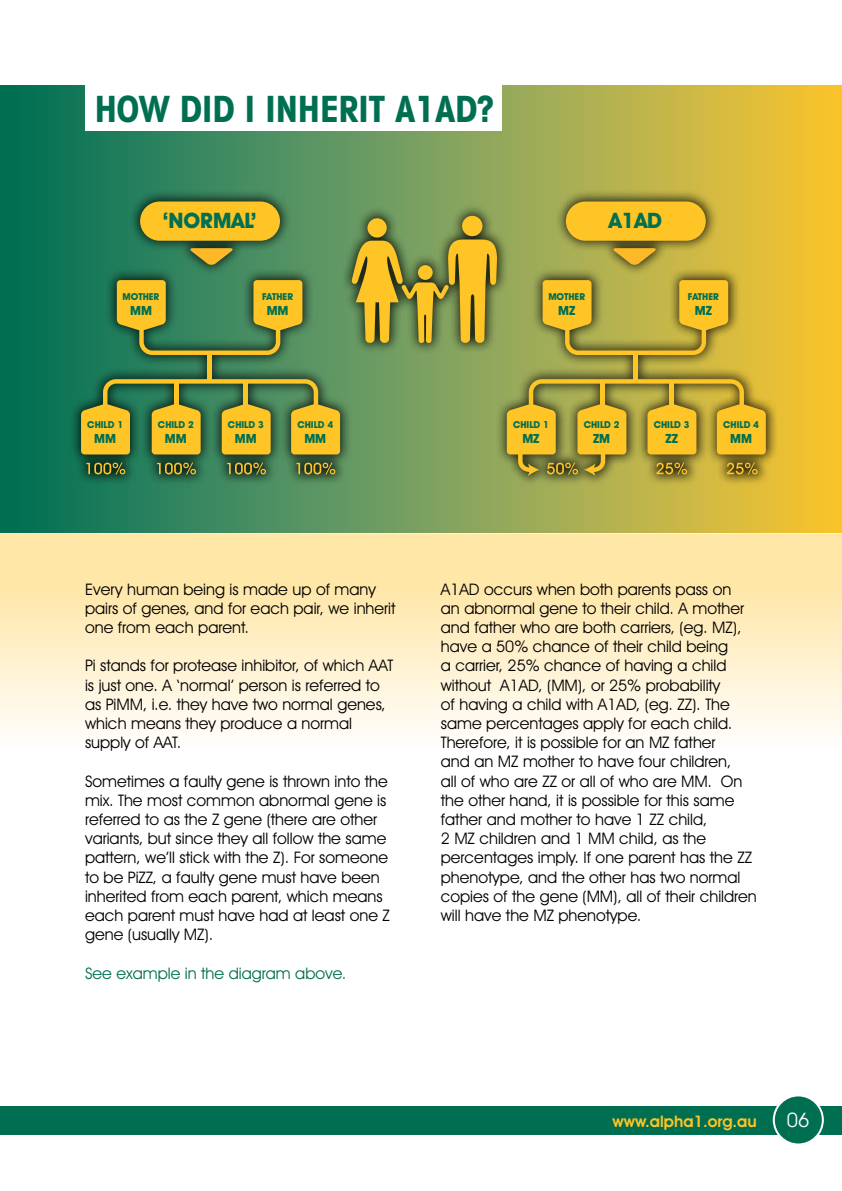
<style>
.page{position:relative;width:842px;height:1191px;background:#fff}
.page>*{position:absolute;margin:0;border:0;box-sizing:border-box;transform-origin:0 0}
.t1{font:700 condensed 36px "Avant Garde IT Cby BT";color:#006f51}
.t2{font:700 21.4px "Avant Garde IT Cby BT";color:#006f53}
.t3{font:20px "Avant Garde IT Cby BT";color:#fff}
.t4{font:16px/19.2px "Avant Garde IT Cby BT";color:#000}
.t5{font:16px "Avant Garde IT Cby BT";color:#006f51}
.t6{font:600 16px "Avant Garde IT Cby BT";color:#ffc425}
.t7{font:700 12.8px "Avant Garde IT Cby BT";color:#006f53}
.t8{font:700 9.6px "Avant Garde IT Cby BT";color:#006f53}
</style>
<div class="page">
<div style="left:0;top:533px;width:842px;height:214px;background:linear-gradient(to bottom,#ffe298,#fffcf8)"></div>
<svg style="left:0;top:85px;width:842px;height:448px;background:#7f9d4e"></svg>
<div style="left:85px;top:0;width:417px;height:130px;background:#fff"></div>
<div style="left:0;top:1106px;width:842px;height:28px;background:#006f51"></div>
<div style="left:69px;top:189px;width:709px;height:298px;background:#000;opacity:.75"></div>
<div style="left:140px;top:201px;width:140px;height:40px;background:#ffc425;border-radius:20px"></div>
<div style="left:367px;top:218px;width:20px;height:19px;background:#ffc425;border-radius:50%"></div>
<div style="left:462px;top:216px;width:20px;height:20px;background:#ffc425;border-radius:50%"></div>
<svg style="left:352px;top:239px;width:145px;height:104px;background:#a89a35"></svg>
<div style="left:418px;top:265px;width:15px;height:15px;background:#ffc425;border-radius:50%"></div>
<svg style="left:86px;top:462px;width:39px;height:12px"></svg>
<svg style="left:157px;top:462px;width:39px;height:12px"></svg>
<svg style="left:227px;top:462px;width:39px;height:12px"></svg>
<svg style="left:296px;top:462px;width:39px;height:12px"></svg>
<svg style="left:117px;top:280px;width:185px;height:75px;background:#829643"></svg>
<svg style="left:81px;top:379px;width:259px;height:75px;background:#9c9b37"></svg>
<div style="left:174px;top:383px;width:5px;height:24px;background:#ffc425"></div>
<div style="left:207px;top:355px;width:5px;height:26px;background:#ffc425"></div>
<hr style="left:244px;top:383px;width:4px;height:24px;background:#ffc425">
<div style="left:566px;top:201px;width:140px;height:40px;background:#ffc425;border-radius:20px"></div>
<svg style="left:543px;top:280px;width:185px;height:75px;background:#c9ae38"></svg>
<svg style="left:507px;top:379px;width:259px;height:97px;background:#c1a330"></svg>
<hr style="left:600px;top:383px;width:4px;height:24px;background:#ffc425">
<hr style="left:633px;top:355px;width:4px;height:26px;background:#ffc425">
<div style="left:669px;top:383px;width:5px;height:24px;background:#ffc425"></div>
<svg style="left:189px;top:248px;width:44px;height:17px"></svg>
<svg style="left:613px;top:248px;width:44px;height:17px"></svg>
<div style="left:774px;top:1095px;width:49px;height:49px;background:#006f51;border-radius:50%"></div>
<div style="left:773px;top:1094px;width:51px;height:51px;border:2px solid #fff;border-radius:50%"></div>
<h1 class="t1" style="left:95px;top:87px;width:400px">HOW DID I INH ERIT A1AD?</h1>
<h2 class="t2" style="left:163px;top:208px;width:95px">‘NORMAL’</h2>
<h2 class="t2" style="left:609px;top:208px;width:55px">A1AD</h2>
<p class="t8" style="left:123px;top:290px;width:38px">MOTHER</p>
<p class="t7" style="left:130px;top:303px;width:23px">MM</p>
<p class="t8" style="left:262px;top:290px;width:33px">FATHER</p>
<p class="t7" style="left:267px;top:303px;width:23px">MM</p>
<p class="t8" style="left:548px;top:290px;width:38px">MOTHER</p>
<p class="t7" style="left:558px;top:303px;width:19px">MZ</p>
<p class="t8" style="left:688px;top:290px;width:33px">FATHER</p>
<p class="t7" style="left:695px;top:303px;width:19px">MZ</p>
<p class="t8" style="left:87px;top:418px;width:37px">CHILD 1</p>
<p class="t7" style="left:94px;top:430px;width:23px">MM</p>
<p class="t8" style="left:158px;top:418px;width:37px">CHILD 2</p>
<p class="t7" style="left:165px;top:430px;width:23px">MM</p>
<p class="t8" style="left:228px;top:418px;width:37px">CHILD 3</p>
<p class="t7" style="left:235px;top:430px;width:23px">MM</p>
<p class="t8" style="left:297px;top:418px;width:37px">CHILD 4</p>
<p class="t7" style="left:304px;top:430px;width:23px">MM</p>
<p class="t8" style="left:513px;top:418px;width:37px">CHILD 1</p>
<p class="t7" style="left:522px;top:430px;width:19px">MZ</p>
<p class="t8" style="left:584px;top:418px;width:37px">CHILD 2</p>
<p class="t7" style="left:593px;top:430px;width:19px">ZM</p>
<p class="t8" style="left:654px;top:418px;width:37px">CHILD 3</p>
<p class="t7" style="left:665px;top:430px;width:14px">ZZ</p>
<p class="t8" style="left:723px;top:418px;width:37px">CHILD 4</p>
<p class="t7" style="left:730px;top:430px;width:23px">MM</p>
<p class="t4" style="left:85px;top:579px;width:312px">Every human being is made up of many pairs of genes, and for each pair, we inherit one from each parent.</p>
<p class="t4" style="left:85px;top:656px;width:310px">Pi stands for protease inhibitor, of which AAT is just one. A ‘normal’ person is referred to as PiMM, i.e. they have two normal genes, which means they produce a normal supply of AAT.</p>
<p class="t4" style="left:85px;top:771px;width:306px">Sometimes a faulty gene is thrown into the mix. The most common abnormal gene is referred to as the Z gene (there are other variants, but since they all follow the same pattern, we’ll stick with the Z). For someone to be PiZZ, a faulty gene must have been inherited from each parent, which means each parent must have had at least one Z gene (usually MZ).</p>
<p class="t5" style="left:85px;top:963px;width:263px">See example in the diagram above.</p>
<p class="t4" style="left:441px;top:579px;width:318px">A1AD occurs when both parents pass on<br>an abnormal gene to their child. A mother and father who are both carriers, (eg. MZ), have a 50% chance of their child being<br>a carrier, 25% chance of having a child without A1AD, (MM), or 25% probability<br>of having a child with A1AD, (eg. ZZ). The same percentages apply for each child.<br>Therefore, it is possible for an MZ father<br>and an MZ mother to have four children,<br>all of who are ZZ or all of who are MM. On the other hand, it is possible for this same father and mother to have 1 ZZ child,<br>2 MZ children and 1 MM child, as the percentages imply. If one parent has the ZZ phenotype, and the other has two normal copies of the gene (MM), all of their children will have the MZ phenotype.</p>
<p class="t6" style="left:613px;top:1111px;width:146px">www.alpha1.org.au</p>
<p class="t3" style="left:787px;top:1108px;width:24px">06</p>
</div>
